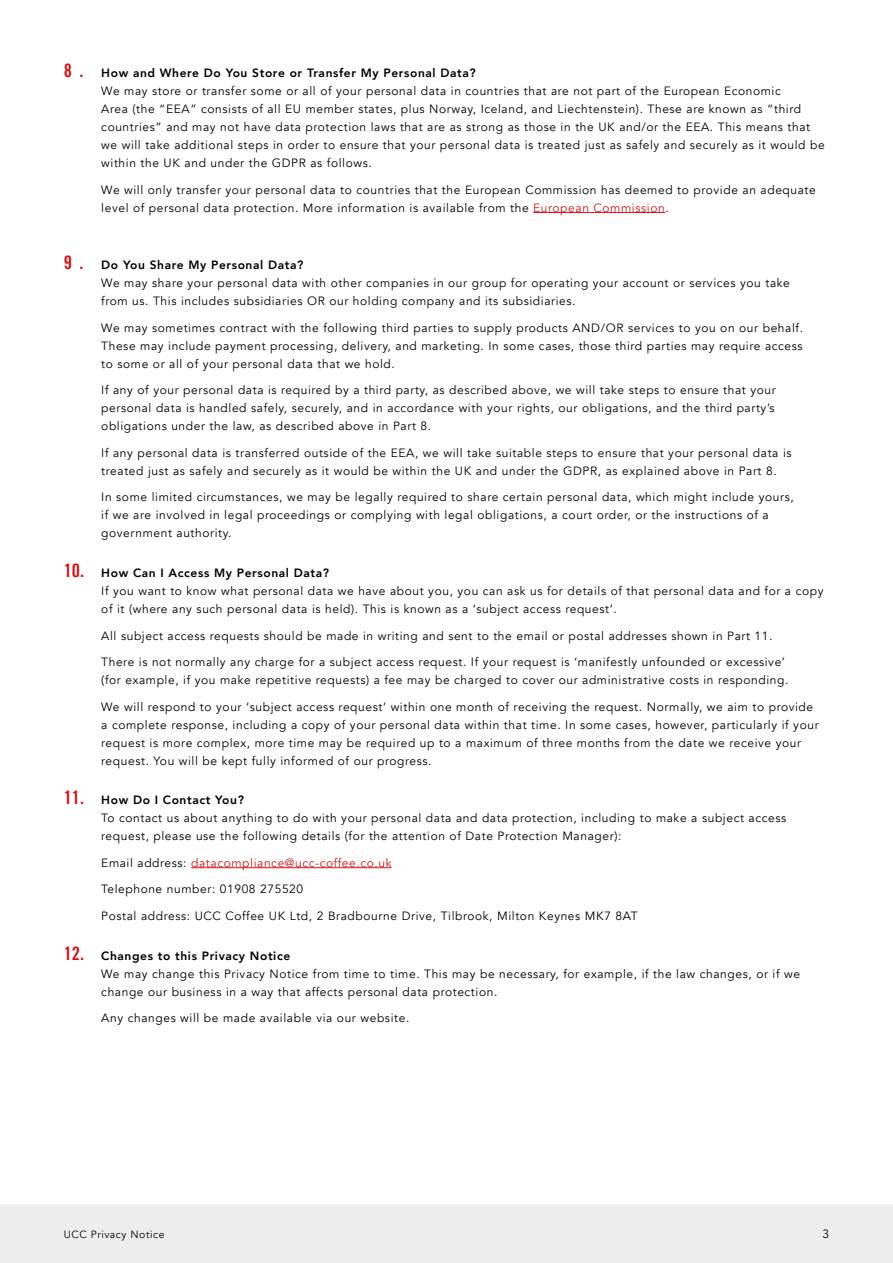
<style>
.page{position:relative;width:893px;height:1263px;background:#fff}
.page>*{position:absolute;margin:0;border:0;box-sizing:border-box;transform-origin:0 0}
.t1{font:12px/18px "Avenir";letter-spacing:.05em;color:#000}
.t2{font:12px "Avenir";letter-spacing:.05em;color:#d51317}
.t3{font:10.5px "Avenir";letter-spacing:.05em;color:#000}
.s1{font-family:"Trade Gothic Bold Cond Twenty";font-size:18.45px;color:#d51317}
.s2{font-weight:800}
.s3{color:#d51317}
.s4{color:#000}
</style>
<div class="page">
<hr style="left:533px;top:212px;width:132px;height:1px;background:#d51317">
<hr style="left:191px;top:867px;width:201px;height:1px;background:#d51317">
<div style="left:0;top:1204px;width:893px;height:59px;background:#ededed"></div>
<p class="t1" style="left:101px;top:64px;width:725px;text-indent:-38px"><span class="s1">8 .</span> <span class="s2">How and Where Do You Store or Transfer My Personal Data?<br></span>We may store or transfer some or all of your personal data in countries that are not part of the European Economic<br>Area (the “EEA” consists of all EU member states, plus Norway, Iceland, and Liechtenstein). These are known as “third countries” and may not have data protection laws that are as strong as those in the UK and/or the EEA. This means that we will take additional steps in order to ensure that your personal data is treated just as safely and securely as it would be within the UK and under the GDPR as follows.</p>
<p class="t1" style="left:101px;top:181px;width:716px">We will only transfer your personal data to countries that the European Commission has deemed to provide an adequate level of personal data protection. More information is available from the <span class="s3">European Commission</span>.</p>
<p class="t1" style="left:101px;top:256px;width:690px;text-indent:-38px"><span class="s1">9 .</span> <span class="s2">Do You Share My Personal Data?<br></span>We may share your personal data with other companies in our group for operating your account or services you take from us. This includes subsidiaries OR our holding company and its subsidiaries.</p>
<p class="t1" style="left:101px;top:319px;width:703px;text-align:justify">We may sometimes contract with the following third parties to supply products AND/OR services to you on our behalf.<br>These may include payment processing, delivery, and marketing. In some cases, those third parties may require access to some or all of your personal data that we hold.</p>
<p class="t1" style="left:101px;top:381px;width:676px;text-align:justify">If any of your personal data is required by a third party, as described above, we will take steps to ensure that your personal data is handled safely, securely, and in accordance with your rights, our obligations, and the third party’s obligations under the law, as described above in Part 8.</p>
<p class="t1" style="left:101px;top:444px;width:692px">If any personal data is transferred outside of the EEA, we will take suitable steps to ensure that your personal data is treated just as safely and securely as it would be within the UK and under the GDPR, as explained above in Part 8.</p>
<p class="t1" style="left:101px;top:488px;width:694px">In some limited circumstances, we may be legally required to share certain personal data, which might include yours, if we are involved in legal proceedings or complying with legal obligations, a court order, or the instructions of a government authority.</p>
<p class="t1" style="left:101px;top:564px;width:724px;text-indent:-37px"><span class="s1">10.</span> <span class="s2">How Can I Access My Personal Data?<br></span>If you want to know what personal data we have about you, you can ask us for details of that personal data and for a copy of it (where any such personal data is held). This is known as a ‘subject access request’.</p>
<p class="t1" style="left:101px;top:627px;width:673px">All subject access requests should be made in writing and sent to the email or postal addresses shown in Part 11.</p>
<p class="t1" style="left:101px;top:653px;width:689px">There is not normally any charge for a subject access request. If your request is ‘manifestly unfounded or excessive’ (for example, if you make repetitive requests) a fee may be charged to cover our administrative costs in responding.</p>
<p class="t1" style="left:101px;top:698px;width:719px">We will respond to your ‘subject access request’ within one month of receiving the request. Normally, we aim to provide a complete response, including a copy of your personal data within that time. In some cases, however, particularly if your request is more complex, more time may be required up to a maximum of three months from the date we receive your request. You will be kept fully informed of our progress.</p>
<p class="t1" style="left:101px;top:791px;width:686px;text-indent:-37px"><span class="s1">11.</span> <span class="s2">How Do I Contact You?<br></span>To contact us about anything to do with your personal data and data protection, including to make a subject access request, please use the following details (for the attention of Date Protection Manager):</p>
<p class="t2" style="left:101px;top:855px;width:292px"><span class="s4">Email address:</span> datacompliance@ucc-coffee.co.uk</p>
<p class="t1" style="left:101px;top:880px;width:203px">Telephone number: 01908 275520</p>
<p class="t1" style="left:101px;top:907px;width:538px">Postal address: UCC Coffee UK Ltd, 2 Bradbourne Drive, Tilbrook, Milton Keynes MK7 8AT</p>
<p class="t1" style="left:101px;top:946px;width:700px;text-indent:-37px"><span class="s1">12.</span> <span class="s2">Changes to this Privacy Notice<br></span>We may change this Privacy Notice from time to time. This may be necessary, for example, if the law changes, or if we change our business in a way that affects personal data protection.</p>
<p class="t1" style="left:101px;top:1009px;width:310px">Any changes will be made available via our website.</p>
<p class="t3" style="left:64px;top:1228px;width:102px">UCC Privacy Notice</p>
<p class="t1" style="left:822px;top:1225px;width:8px">3</p>
</div>
